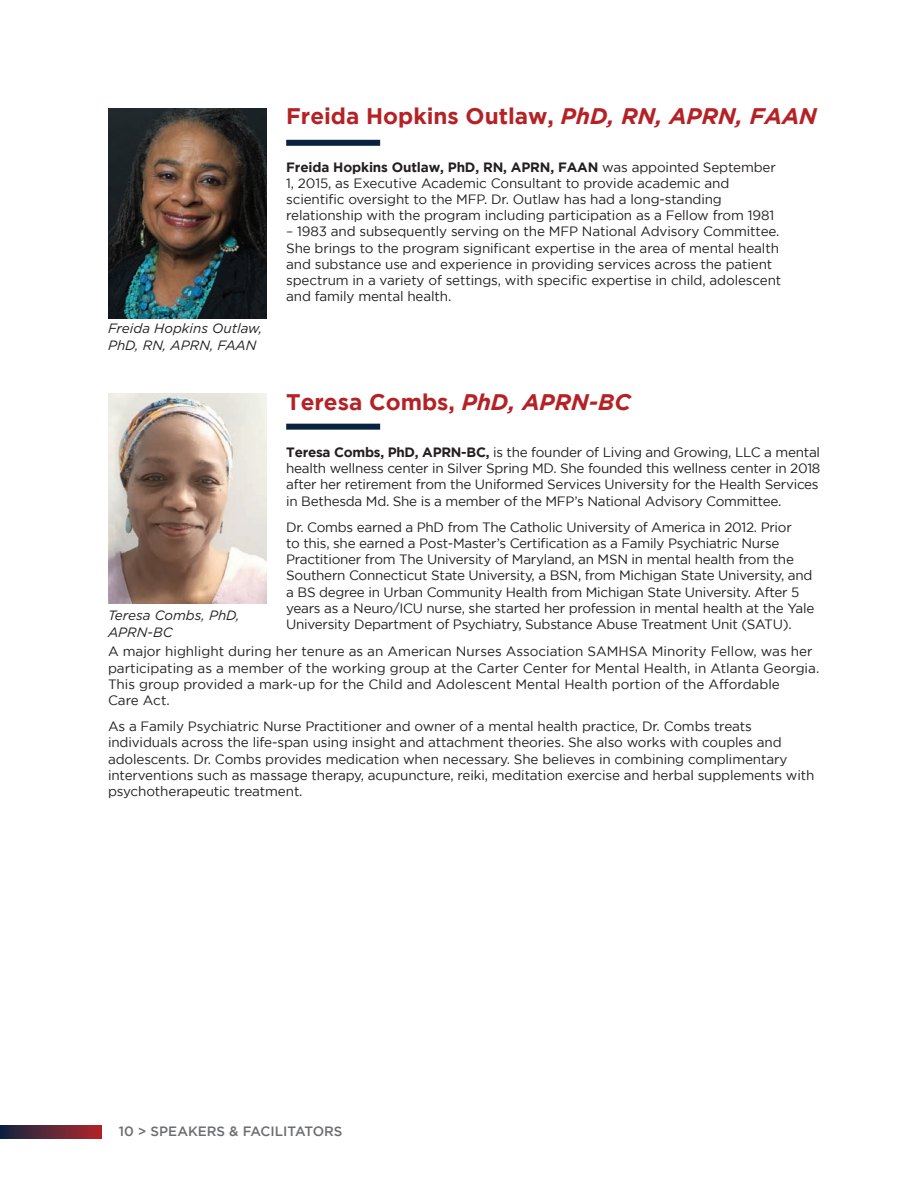
<style>
.page{position:relative;width:918px;height:1188px;background:#fff}
.page>*{position:absolute;margin:0;border:0;box-sizing:border-box;transform-origin:0 0}
.t1{font:700 22.5px "Gotham";color:#b52226}
.t2{font:13.5px/16.2px "Gotham";letter-spacing:-.01em;color:#231f20}
.t3{font:italic 13.5px/16.2px "Gotham";color:#231f20}
.t4{font:500 13.5px "Gotham";color:#6c6d70}
.s1{font-style:italic}
.s2{font-weight:700}
</style>
<div class="page">
<svg style="left:0;top:1125px;width:102px;height:13px"></svg>
<div style="left:286px;top:140px;width:94px;height:6px;background:#09223f"></div>
<img style="left:108px;top:108px;width:159px;height:211px">
<div style="left:286px;top:424px;width:94px;height:6px;background:#09223f"></div>
<img style="left:108px;top:393px;width:159px;height:211px">
<p class="t1" style="left:286px;top:103px;width:532px">Freida Hopkins Outlaw, <span class="s1">PhD, RN, APRN, FAAN</span></p>
<p class="t3" style="left:108px;top:321px;width:156px">Freida Hopkins Outlaw,<br>PhD, RN, APRN, FAAN</p>
<p class="t2" style="left:286px;top:159px;width:491px"><span class="s2">Freida Hopkins Outlaw, PhD, RN, APRN, FAAN</span> was appointed September 1, 2015, as Executive Academic Consultant to provide academic and scientific oversight to the MFP. Dr. Outlaw has had a long-standing relationship with the program including participation as a Fellow from 1981</p>
<p class="t2" style="left:286px;top:223px;width:497px">– 1983 and subsequently serving on the MFP National Advisory Committee.<br>She brings to the program significant expertise in the area of mental health and substance use and experience in providing services across the patient spectrum in a variety of settings, with specific expertise in child, adolescent and family mental health.</p>
<p class="t1" style="left:286px;top:389px;width:346px">Teresa Combs, <span class="s1">PhD, APRN-BC</span></p>
<p class="t2" style="left:286px;top:444px;width:536px"><span class="s2">Teresa Combs, PhD, APRN-BC,</span> is the founder of Living and Growing, LLC a mental health wellness center in Silver Spring MD. She founded this wellness center in 2018 after her retirement from the Uniformed Services University for the Health Services in Bethesda Md. She is a member of the MFP’s National Advisory Committee.</p>
<p class="t2" style="left:286px;top:519px;width:530px">Dr. Combs earned a PhD from The Catholic University of America in 2012. Prior<br>to this, she earned a Post-Master’s Certification as a Family Psychiatric Nurse Practitioner from The University of Maryland, an MSN in mental health from the Southern Connecticut State University, a BSN, from Michigan State University, and a BS degree in Urban Community Health from Michigan State University. After 5 years as a Neuro/ICU nurse, she started her profession in mental health at the Yale University Department of Psychiatry, Substance Abuse Treatment Unit (SATU).</p>
<p class="t3" style="left:108px;top:607px;width:133px">Teresa Combs, PhD,<br>APRN-BC</p>
<p class="t2" style="left:108px;top:643px;width:713px">A major highlight during her tenure as an American Nurses Association SAMHSA Minority Fellow, was her participating as a member of the working group at the Carter Center for Mental Health, in Atlanta Georgia.<br>This group provided a mark-up for the Child and Adolescent Mental Health portion of the Affordable<br>Care Act.</p>
<p class="t2" style="left:108px;top:718px;width:708px">As a Family Psychiatric Nurse Practitioner and owner of a mental health practice, Dr. Combs treats individuals across the life-span using insight and attachment theories. She also works with couples and adolescents. Dr. Combs provides medication when necessary. She believes in combining complimentary interventions such as massage therapy, acupuncture, reiki, meditation exercise and herbal supplements with psychotherapeutic treatment.</p>
<p class="t4" style="left:119px;top:1124px;width:225px">10 &gt; SPEAKERS &amp; FACILITATORS</p>
</div>
